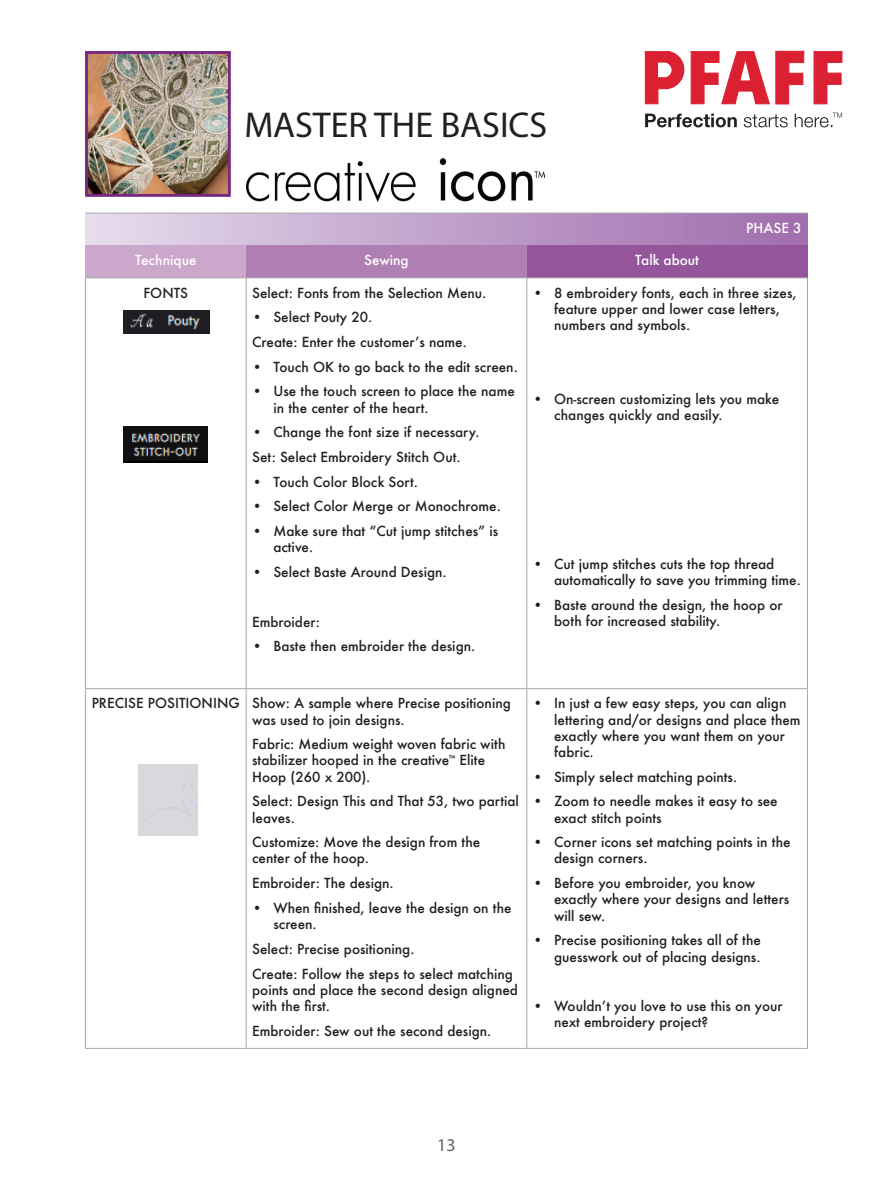
<style>
.page{position:relative;width:893px;height:1191px;background:#fff}
.page>*{position:absolute;margin:0;border:0;box-sizing:border-box;transform-origin:0 0}
.t1{font:36px "Myriad Pro";color:#231f20}
.t2{font:18px "Myriad Pro";color:#636366}
.t3{font:500 13.5px/16.2px "Futura";color:#231f20}
.t4{font:500 13.5px "Futura";color:#fff}
</style>
<div class="page">
<img style="left:89px;top:55px;width:138px;height:138px">
<div style="left:85px;top:51px;width:146px;height:146px;border:3px solid #772882"></div>
<svg style="left:645px;top:51px;width:39px;height:53px"></svg>
<svg style="left:691px;top:51px;width:79px;height:53px"></svg>
<svg style="left:776px;top:51px;width:28px;height:53px"></svg>
<svg style="left:814px;top:51px;width:28px;height:53px"></svg>
<svg style="left:645px;top:113px;width:197px;height:14px"></svg>
<img style="left:246px;top:158px;width:298px;height:43px">
<div style="left:85px;top:213px;width:722px;height:32px;background:linear-gradient(to right,#e5dbec,#a06bac)"></div>
<div style="left:85px;top:245px;width:161px;height:33px;background:#cba7cc"></div>
<div style="left:246px;top:245px;width:281px;height:33px;background:#af7eb3"></div>
<div style="left:527px;top:245px;width:280px;height:33px;background:#94559a"></div>
<hr style="left:85px;top:213px;width:161px;height:1px;background:#a8a9ad">
<hr style="left:246px;top:213px;width:281px;height:1px;background:#a8a9ad">
<hr style="left:527px;top:213px;width:280px;height:1px;background:#a8a9ad">
<hr style="left:85px;top:277px;width:161px;height:1px;background:#a8a9ad">
<hr style="left:85px;top:278px;width:1px;height:410px;background:#a8a9ad">
<hr style="left:85px;top:688px;width:161px;height:1px;background:#a8a9ad">
<hr style="left:85px;top:689px;width:1px;height:359px;background:#a8a9ad">
<hr style="left:246px;top:277px;width:281px;height:1px;background:#a8a9ad">
<hr style="left:246px;top:278px;width:1px;height:410px;background:#a8a9ad">
<hr style="left:246px;top:688px;width:281px;height:1px;background:#a8a9ad">
<hr style="left:246px;top:689px;width:1px;height:359px;background:#a8a9ad">
<hr style="left:527px;top:277px;width:281px;height:1px;background:#a8a9ad">
<hr style="left:526px;top:278px;width:1px;height:410px;background:#a8a9ad">
<hr style="left:807px;top:278px;width:1px;height:410px;background:#a8a9ad">
<hr style="left:527px;top:688px;width:281px;height:1px;background:#a8a9ad">
<hr style="left:526px;top:689px;width:1px;height:359px;background:#a8a9ad">
<hr style="left:807px;top:689px;width:1px;height:359px;background:#a8a9ad">
<hr style="left:85px;top:1048px;width:161px;height:1px;background:#a8a9ad">
<hr style="left:246px;top:1048px;width:281px;height:1px;background:#a8a9ad">
<hr style="left:527px;top:1048px;width:281px;height:1px;background:#a8a9ad">
<img style="left:123px;top:310px;width:87px;height:23px">
<img style="left:123px;top:427px;width:85px;height:36px">
<div style="left:138px;top:765px;width:59px;height:70px;background:#d8d8dd"></div>
<h1 class="t1" style="left:244px;top:103px;width:304px">MASTER THE BASICS</h1>
<p class="t4" style="left:746px;top:218px;width:57px">PHASE 3</p>
<p class="t4" style="left:135px;top:251px;width:63px">Technique</p>
<p class="t4" style="left:364px;top:251px;width:46px">Sewing</p>
<p class="t4" style="left:635px;top:251px;width:65px">Talk about</p>
<p class="t3" style="left:143px;top:284px;width:46px">FONTS</p>
<p class="t3" style="left:252px;top:284px;width:236px">Select: Fonts from the Selection Menu.</p>
<p class="t3" style="left:252px;top:305px;width:216px;line-height:24.8px">• Select Pouty 20.<br>Create: Enter the customer’s name.</p>
<p class="t3" style="left:252px;top:358px;width:267px">• Touch OK to go back to the edit screen.</p>
<p class="t3" style="left:273px;top:383px;width:243px;text-indent:-21px">• Use the touch screen to place the name in the center of the heart.</p>
<p class="t3" style="left:252px;top:420px;width:229px;line-height:24.8px">• Change the font size if necessary.<br>Set: Select Embroidery Stitch Out.</p>
<p class="t3" style="left:252px;top:473px;width:167px">• Touch Color Block Sort.</p>
<p class="t3" style="left:252px;top:498px;width:250px">• Select Color Merge or Monochrome.</p>
<p class="t3" style="left:273px;top:523px;width:226px;text-indent:-21px">• Make sure that “Cut jump stitches” is active.</p>
<p class="t3" style="left:252px;top:564px;width:196px">• Select Baste Around Design.</p>
<p class="t3" style="left:252px;top:613px;width:69px">Embroider:</p>
<p class="t3" style="left:252px;top:638px;width:225px">• Baste then embroider the design.</p>
<p class="t3" style="left:554px;top:284px;width:244px;text-indent:-21px">• 8 embroidery fonts, each in three sizes, feature upper and lower case letters, numbers and symbols.</p>
<p class="t3" style="left:554px;top:391px;width:227px;text-indent:-21px">• On-screen customizing lets you make changes quickly and easily.</p>
<p class="t3" style="left:554px;top:555px;width:248px;text-indent:-21px">• Cut jump stitches cuts the top thread automatically to save you trimming time.</p>
<p class="t3" style="left:554px;top:596px;width:230px;text-indent:-21px">• Baste around the design, the hoop or both for increased stability.</p>
<p class="t3" style="left:252px;top:695px;width:260px;text-indent:-160px">PRECISE POSITIONING Show: A sample where Precise positioning was used to join designs.</p>
<p class="t3" style="left:252px;top:736px;width:255px">Fabric: Medium weight woven fabric with stabilizer hooped in the creative<sup>™</sup> Elite<br>Hoop (260 x 200).</p>
<p class="t3" style="left:252px;top:793px;width:268px">Select: Design This and That 53, two partial leaves.</p>
<p class="t3" style="left:252px;top:834px;width:230px">Customize: Move the design from the center of the hoop.</p>
<p class="t3" style="left:252px;top:875px;width:143px">Embroider: The design.</p>
<p class="t3" style="left:273px;top:899px;width:240px;text-indent:-21px">• When finished, leave the design on the screen.</p>
<p class="t3" style="left:252px;top:936px;width:262px;line-height:24.8px">Select: Precise positioning.<br>Create: Follow the steps to select matching</p>
<p class="t3" style="left:252px;top:981px;width:267px">points and place the second design aligned with the first.</p>
<p class="t3" style="left:252px;top:1022px;width:241px">Embroider: Sew out the second design.</p>
<p class="t3" style="left:554px;top:695px;width:248px;text-indent:-21px">• In just a few easy steps, you can align lettering and/or designs and place them exactly where you want them on your fabric.</p>
<p class="t3" style="left:533px;top:768px;width:206px">• Simply select matching points.</p>
<p class="t3" style="left:554px;top:793px;width:225px;text-indent:-21px">• Zoom to needle makes it easy to see exact stitch points</p>
<p class="t3" style="left:554px;top:834px;width:238px;text-indent:-21px">• Corner icons set matching points in the design corners.</p>
<p class="t3" style="left:554px;top:875px;width:237px;text-indent:-21px">• Before you embroider, you know exactly where your designs and letters will sew.</p>
<p class="t3" style="left:533px;top:932px;width:230px;text-align:right">• Precise positioning takes all of the guesswork out of placing designs.</p>
<p class="t3" style="left:554px;top:997px;width:230px;text-indent:-21px">• Wouldn’t you love to use this on your next embroidery project?</p>
<h2 class="t2" style="left:437px;top:1134px;width:20px">13</h2>
</div>
